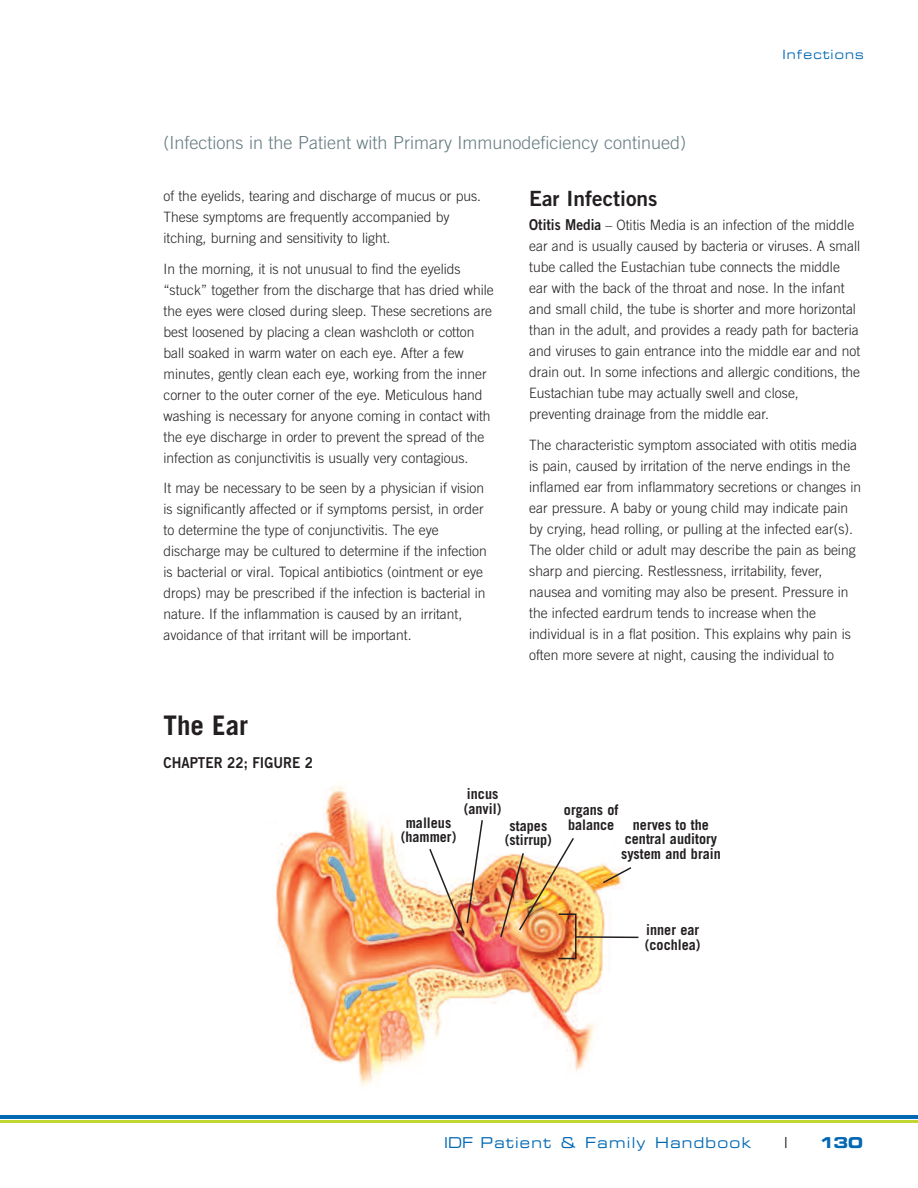
<style>
.page{position:relative;width:918px;height:1188px;background:#fff}
.page>*{position:absolute;margin:0;border:0;box-sizing:border-box;transform-origin:0 0}
.t1{font:700 27px "Trade Gothic LT";color:#231f20}
.t2{font:21px "Trade Gothic Bold Two";color:#231f20}
.t3{font:300 18px "Trade Gothic LT";color:#657b80}
.t4{font:15px "Eurostile Extended Two";letter-spacing:.095em;color:#0168b3;scale:.89 1}
.t5{font:15px "Trade Gothic Bold Two";color:#231f20;scale:.9 1}
.t6{font:15px "Eurostile Bold Extended Two";color:#0168b3}
.t7{font:15px "Eurostile Extended Two";color:#231f20;scale:.89 1}
.t8{font:700 14.55px/14.5px "Trade Gothic";color:#231f20;text-align:center}
.t9{font:300 14.25px/21px "Trade Gothic LT";color:#231f20}
.t10{font:12.75px "Eurostile Extended Two";letter-spacing:.095em;color:#0168b3;scale:.89 1}
.s1{font-family:"Trade Gothic Bold Two";font-weight:400;font-size:15px}
</style>
<div class="page">
<hr style="left:0;top:1116px;width:918px;height:3px;background:#0168b3">
<hr style="left:0;top:1121px;width:918px;height:2px;background:#c1d72f">
<img style="left:276px;top:786px;width:363px;height:300px">
<img style="left:428px;top:818px;width:56px;height:117px">
<svg style="left:601px;top:866px;width:32px;height:19px"></svg>
<hr style="left:575px;top:936px;width:63px;height:2px;background:#231f20">
<img style="left:499px;top:836px;width:76px;height:103px">
<div style="left:558px;top:913px;width:19px;height:46px;border:2px solid #231f20"></div>
<p class="t10" style="left:782px;top:50px;width:93px">Infections</p>
<p class="t3" style="left:164px;top:136px;width:524px">(Infections in the Patient with Primary Immunodeficiency continued)</p>
<p class="t9" style="left:163px;top:186px;width:319px">of the eyelids, tearing and discharge of mucus or pus.<br>These symptoms are frequently accompanied by itching, burning and sensitivity to light.</p>
<p class="t9" style="left:163px;top:259px;width:332px">In the morning, it is not unusual to find the eyelids “stuck” together from the discharge that has dried while the eyes were closed during sleep. These secretions are best loosened by placing a clean washcloth or cotton ball soaked in warm water on each eye. After a few minutes, gently clean each eye, working from the inner corner to the outer corner of the eye. Meticulous hand washing is necessary for anyone coming in contact with the eye discharge in order to prevent the spread of the infection as conjunctivitis is usually very contagious.</p>
<p class="t9" style="left:163px;top:479px;width:325px">It may be necessary to be seen by a physician if vision is significantly affected or if symptoms persist, in order to determine the type of conjunctivitis. The eye discharge may be cultured to determine if the infection is bacterial or viral. Topical antibiotics (ointment or eye drops) may be prescribed if the infection is bacterial in nature. If the inflammation is caused by an irritant, avoidance of that irritant will be important.</p>
<h2 class="t2" style="left:529px;top:190px;width:130px">Ear Infections</h2>
<p class="t9" style="left:529px;top:216px;width:333px"><span class="s1">Otitis Media</span> – Otitis Media is an infection of the middle ear and is usually caused by bacteria or viruses. A small tube called the Eustachian tube connects the middle ear with the back of the throat and nose. In the infant and small child, the tube is shorter and more horizontal than in the adult, and provides a ready path for bacteria and viruses to gain entrance into the middle ear and not drain out. In some infections and allergic conditions, the Eustachian tube may actually swell and close, preventing drainage from the middle ear.</p>
<p class="t9" style="left:529px;top:435px;width:334px">The characteristic symptom associated with otitis media is pain, caused by irritation of the nerve endings in the inflamed ear from inflammatory secretions or changes in ear pressure. A baby or young child may indicate pain by crying, head rolling, or pulling at the infected ear(s).<br>The older child or adult may describe the pain as being sharp and piercing. Restlessness, irritability, fever, nausea and vomiting may also be present. Pressure in the infected eardrum tends to increase when the individual is in a flat position. This explains why pain is often more severe at night, causing the individual to</p>
<h1 class="t1" style="left:164px;top:715px;width:86px">The Ear</h1>
<p class="t5" style="left:164px;top:757px;width:168px">CHAPTER 22; FIGURE 2</p>
<p class="t8" style="left:401px;top:817px;width:57px">malleus (hammer)</p>
<p class="t8" style="left:464px;top:788px;width:39px;text-align:left">incus (anvil)</p>
<p class="t8" style="left:505px;top:820px;width:49px">stapes (stirrup)</p>
<p class="t8" style="left:564px;top:804px;width:56px;text-align:left">organs of balance</p>
<p class="t8" style="left:621px;top:819px;width:101px">nerves to the central auditory system and brain</p>
<p class="t8" style="left:645px;top:924px;width:57px;text-align:left">inner ear (cochlea)</p>
<p class="t4" style="left:444px;top:1137px;width:347px">IDF Patient &amp; Family Handbook</p>
<p class="t7" style="left:784px;top:1137px;width:5px">|</p>
<p class="t6" style="left:819px;top:1137px;width:45px">130</p>
</div>
